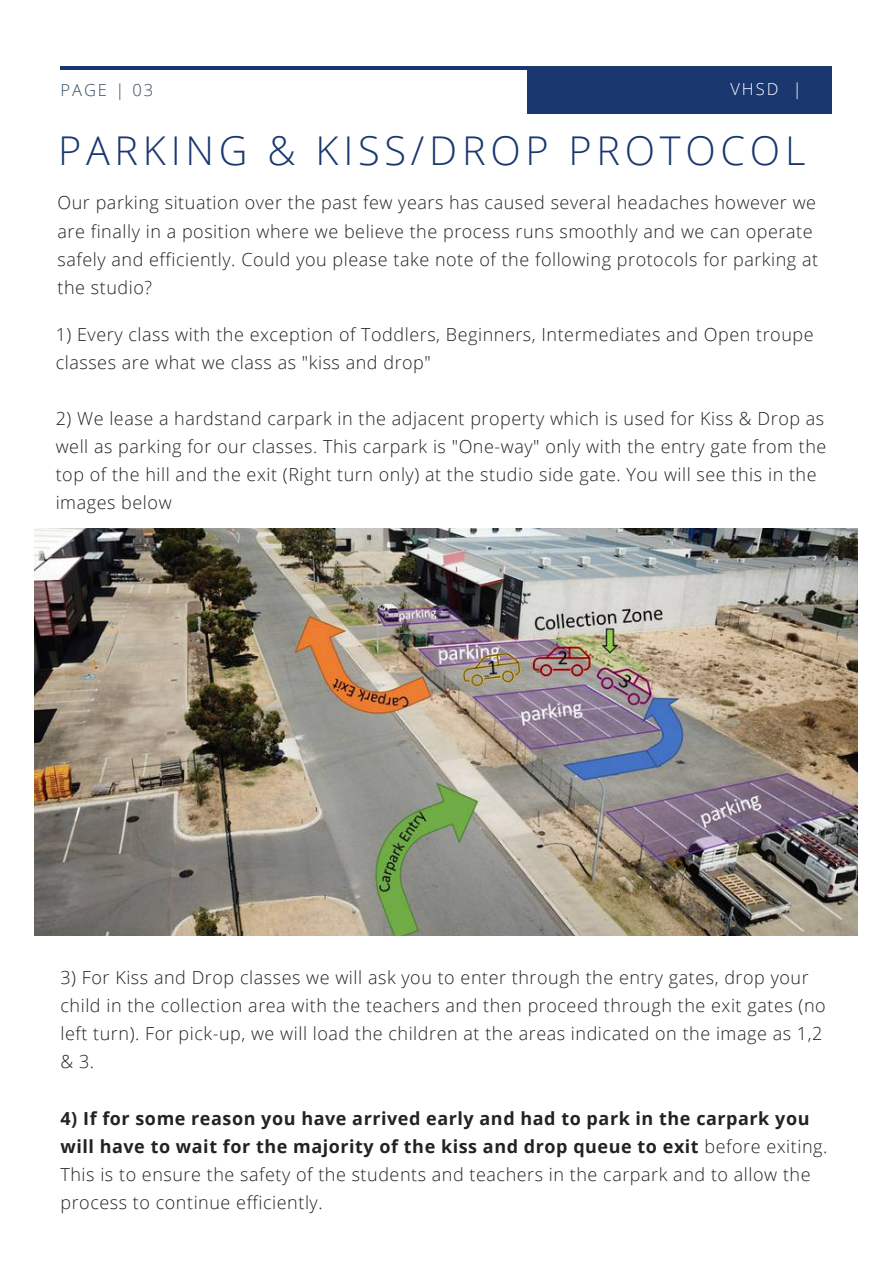
<style>
.page{position:relative;width:893px;height:1264px;background:#fff}
.page>*{position:absolute;margin:0;border:0;box-sizing:border-box;transform-origin:0 0}
.t1{font:300 39.6px "Open Sans";letter-spacing:.12em;color:#1a3770}
.t2{font:300 18px/28px "Open Sans";letter-spacing:.03em;color:#222}
.t3{font:700 18px/28px "Open Sans";letter-spacing:.03em;color:#222}
.t4{font:300 16.5px "Open Sans";letter-spacing:.12em;color:#364d62}
.t5{font:300 16.5px "Open Sans";color:#fff}
.s1{font-weight:300}
</style>
<div class="page">
<hr style="left:60px;top:66px;width:770px;height:4px;background:#1a3770">
<div style="left:527px;top:66px;width:305px;height:47px;background:#1a3770"></div>
<img style="left:34px;top:528px;width:823px;height:407px">
<p class="t4" style="left:60px;top:79px;width:94px">PAGE | 03</p>
<p class="t5" style="left:730px;top:78px;width:73px">VHSD |</p>
<h1 class="t1" style="left:58px;top:122px;width:748px">PARKING &amp; KISS/DROP PROTOCOL</h1>
<p class="t2" style="left:57px;top:188px;width:762px">Our parking situation over the past few years has caused several headaches however we are finally in a position where we believe the process runs smoothly and we can operate safely and efficiently. Could you please take note of the following protocols for parking at the studio?</p>
<p class="t2" style="left:56px;top:319px;width:759px">1) Every class with the exception of Toddlers, Beginners, Intermediates and Open troupe classes are what we class as "kiss and drop"</p>
<p class="t2" style="left:56px;top:404px;width:772px">2) We lease a hardstand carpark in the adjacent property which is used for Kiss &amp; Drop as well as parking for our classes. This carpark is "One-way" only with the entry gate from the top of the hill and the exit (Right turn only) at the studio side gate. You will see this in the images below</p>
<p class="t2" style="left:60px;top:963px;width:766px">3) For Kiss and Drop classes we will ask you to enter through the entry gates, drop your child in the collection area with the teachers and then proceed through the exit gates (no left turn). For pick-up, we will load the children at the areas indicated on the image as 1,2 &amp; 3.</p>
<p class="t3" style="left:60px;top:1103px;width:768px">4) If for some reason you have arrived early and had to park in the carpark you will have to wait for the majority of the kiss and drop queue to exit <span class="s1">before exiting.<br>This is to ensure the safety of the students and teachers in the carpark and to allow the process to continue efficiently.</span></p>
</div>
